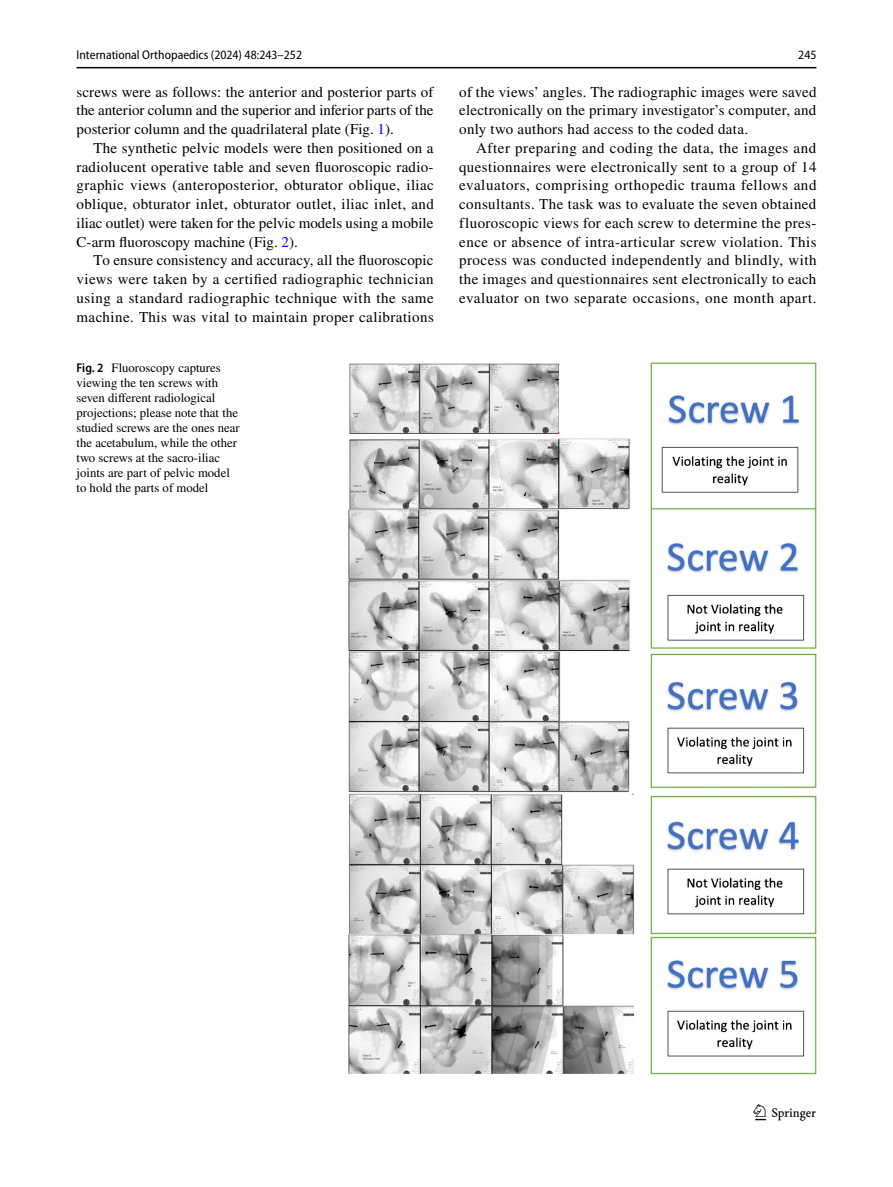
<style>
.page{position:relative;width:893px;height:1187px;background:#fff}
.page>*{position:absolute;margin:0;border:0;box-sizing:border-box;transform-origin:0 0}
.t1{font:22.5px "Springnew Regular 3";color:#000}
.t2{font:15px/18.8px "STIX";letter-spacing:.02em;color:#000;text-align:justify}
.t3{font:12.75px/15px "STIX";color:#000}
.t4{font:semi-condensed 12.75px "Myriad Pro";color:#000}
.s1{color:#00f}
.s2{font-family:"Myriad Pro";font-weight:600;font-stretch:semi-condensed}
</style>
<div class="page">
<hr style="left:77px;top:67px;width:739px;height:1px;background:#000">
<img style="left:349px;top:362px;width:467px;height:711px">
<p class="t4" style="left:77px;top:48px;width:227px">International Orthopaedics (2024) 48:243–252</p>
<p class="t4" style="left:798px;top:48px;width:20px">245</p>
<p class="t2" style="left:77px;top:83px;width:359px">screws were as follows: the anterior and posterior parts of the anterior column and the superior and inferior parts of the posterior column and the quadrilateral plate (Fig. <span class="s1">1</span>).</p>
<p class="t2" style="left:77px;top:139px;width:359px;text-indent:17px">The synthetic pelvic models were then positioned on a radiolucent operative table and seven fluoroscopic radio&shy;graphic views (anteroposterior, obturator oblique, iliac oblique, obturator inlet, obturator outlet, iliac inlet, and iliac outlet) were taken for the pelvic models using a mobile C-arm fluoroscopy machine (Fig. <span class="s1">2</span>).</p>
<p class="t2" style="left:77px;top:252px;width:359px;text-indent:17px">To ensure consistency and accuracy, all the fluoroscopic views were taken by a certified radiographic technician using a standard radiographic technique with the same machine. This was vital to maintain proper calibrations</p>
<p class="t3" style="left:77px;top:361px;width:165px"><span class="s2">Fig. 2</span> Fluoroscopy captures viewing the ten screws with seven different radiological projections; please note that the studied screws are the ones near the acetabulum, while the other two screws at the sacro-iliac joints are part of pelvic model to hold the parts of model</p>
<p class="t2" style="left:459px;top:83px;width:359px">of the views’ angles. The radiographic images were saved electronically on the primary investigator’s computer, and only two authors had access to the coded data.</p>
<p class="t2" style="left:459px;top:139px;width:359px;text-indent:17px">After preparing and coding the data, the images and questionnaires were electronically sent to a group of 14 evaluators, comprising orthopedic trauma fellows and consultants. The task was to evaluate the seven obtained fluoroscopic views for each screw to determine the pres&shy;ence or absence of intra-articular screw violation. This process was conducted independently and blindly, with the images and questionnaires sent electronically to each evaluator on two separate occasions, one month apart.</p>
<h1 class="t1" style="left:755px;top:1104px;width:62px">1 3</h1>
</div>
